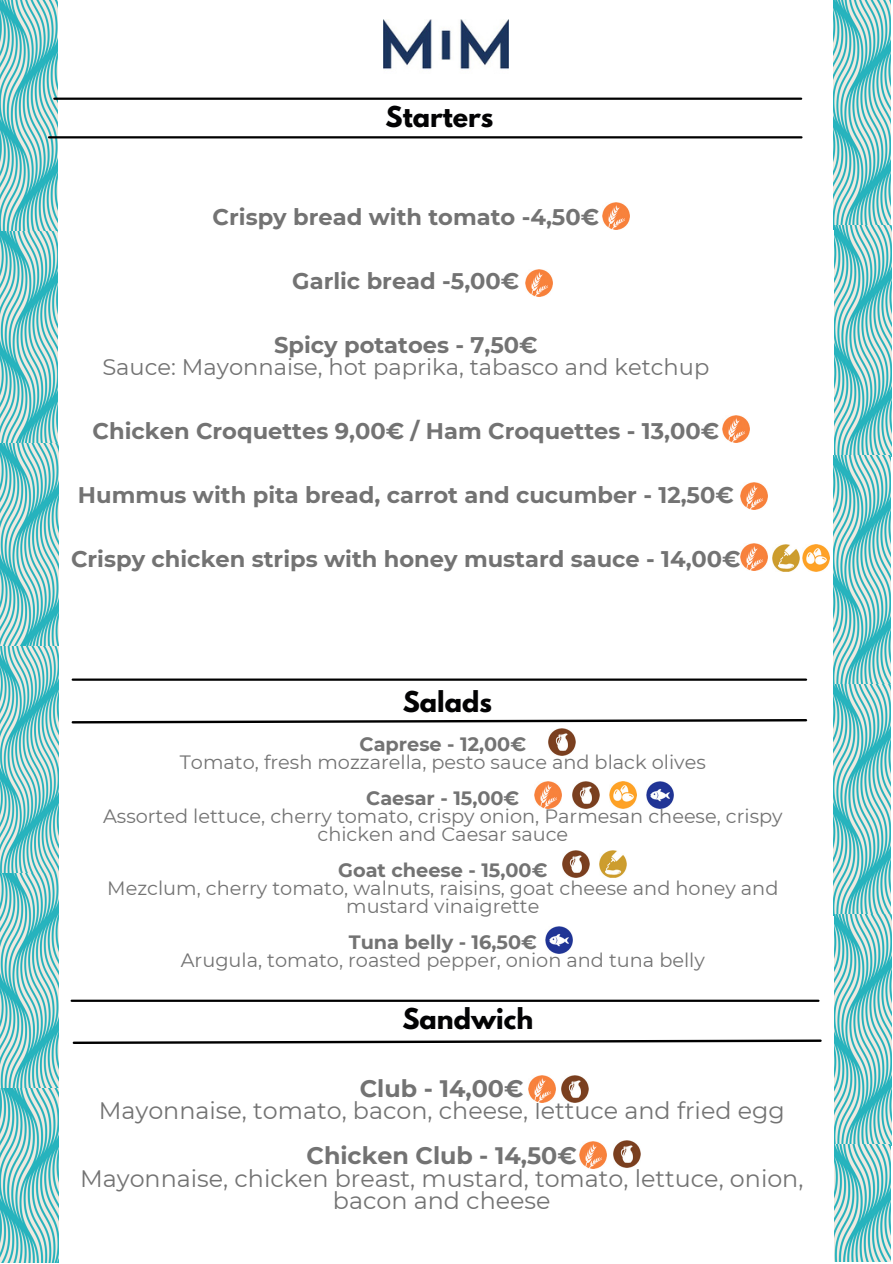
<style>
.page{position:relative;width:893px;height:1264px;background:#fff}
.page>*{position:absolute;margin:0;border:0;box-sizing:border-box;transform-origin:0 0}
.t1{font:700 25.5px "League Spartan";color:#030304}
.t2{font:23.85px/22.5px "Montserrat";color:#737373;text-align:center}
.t3{font:700 23.85px "Montserrat";color:#737373}
.t4{font:700 22.5px "Montserrat";color:#737373}
.t5{font:22.5px "Montserrat";color:#737373}
.t6{font:19.35px/18px "Montserrat";color:#737373;text-align:center}
.t7{font:700 19.35px "Montserrat";color:#737373}
</style>
<div class="page">
<img style="left:0;top:0;width:57px;height:443px">
<img style="left:0;top:443px;width:58px;height:420px">
<img style="left:0;top:863px;width:58px;height:398px">
<img style="left:383px;top:20px;width:125px;height:50px">
<hr style="left:49px;top:136px;width:752px;height:2px;background:#000">
<hr style="left:54px;top:98px;width:747px;height:2px;background:#000">
<img style="left:833px;top:0;width:57px;height:226px">
<img style="left:833px;top:226px;width:58px;height:1035px">
<hr style="left:72px;top:999px;width:746px;height:2px;background:#000">
<svg style="left:72px;top:719px;width:735px;height:4px"></svg>
<hr style="left:73px;top:678px;width:733px;height:2px;background:#000">
<svg style="left:73px;top:1039px;width:748px;height:4px"></svg>
<img style="left:602px;top:203px;width:27px;height:27px">
<img style="left:525px;top:269px;width:27px;height:27px">
<img style="left:723px;top:415px;width:26px;height:27px">
<img style="left:740px;top:482px;width:27px;height:27px">
<img style="left:740px;top:543px;width:27px;height:27px">
<img style="left:772px;top:545px;width:27px;height:27px">
<img style="left:802px;top:545px;width:27px;height:27px">
<img style="left:548px;top:728px;width:27px;height:27px">
<img style="left:572px;top:782px;width:27px;height:26px">
<img style="left:535px;top:782px;width:27px;height:26px">
<img style="left:609px;top:782px;width:27px;height:26px">
<img style="left:646px;top:782px;width:27px;height:26px">
<img style="left:562px;top:850px;width:27px;height:27px">
<img style="left:599px;top:850px;width:27px;height:27px">
<img style="left:545px;top:926px;width:27px;height:27px">
<img style="left:528px;top:1075px;width:27px;height:27px">
<img style="left:579px;top:1141px;width:27px;height:27px">
<img style="left:562px;top:1075px;width:27px;height:27px">
<img style="left:613px;top:1140px;width:27px;height:27px">
<p class="t1" style="left:385px;top:104px;width:109px">Starters</p>
<p class="t4" style="left:213px;top:203px;width:388px">Crispy bread with tomato -4,50€</p>
<p class="t4" style="left:292px;top:267px;width:229px">Garlic bread -5,00€</p>
<p class="t4" style="left:274px;top:331px;width:265px">Spicy potatoes - 7,50€</p>
<p class="t5" style="left:102px;top:353px;width:608px">Sauce: Mayonnaise, hot paprika, tabasco and ketchup</p>
<p class="t4" style="left:93px;top:417px;width:628px">Chicken Croquettes 9,00€ / Ham Croquettes - 13,00€</p>
<p class="t4" style="left:78px;top:481px;width:657px">Hummus with pita bread, carrot and cucumber - 12,50€</p>
<p class="t4" style="left:71px;top:545px;width:671px">Crispy chicken strips with honey mustard sauce - 14,00€</p>
<p class="t1" style="left:403px;top:689px;width:91px">Salads</p>
<p class="t7" style="left:359px;top:732px;width:168px">Caprese - 12,00€</p>
<p class="t6" style="left:180px;top:753px;width:527px">Tomato, fresh mozzarella, pesto sauce and black olives</p>
<p class="t7" style="left:366px;top:786px;width:155px">Caesar - 15,00€</p>
<p class="t6" style="left:103px;top:807px;width:681px">Assorted lettuce, cherry tomato, crispy onion, Parmesan cheese, crispy chicken and Caesar sauce</p>
<p class="t7" style="left:338px;top:858px;width:211px">Goat cheese - 15,00€</p>
<p class="t6" style="left:107px;top:879px;width:672px">Mezclum, cherry tomato, walnuts, raisins, goat cheese and honey and mustard vinaigrette</p>
<p class="t7" style="left:349px;top:930px;width:190px">Tuna belly - 16,50€</p>
<p class="t6" style="left:181px;top:951px;width:525px">Arugula, tomato, roasted pepper, onion and tuna belly</p>
<p class="t1" style="left:402px;top:1006px;width:132px">Sandwich</p>
<p class="t3" style="left:360px;top:1073px;width:165px">Club - 14,00€</p>
<p class="t2" style="left:99px;top:1099px;width:687px">Mayonnaise, tomato, bacon, cheese, lettuce and fried egg</p>
<p class="t3" style="left:306px;top:1141px;width:272px">Chicken Club - 14,50€</p>
<p class="t2" style="left:80px;top:1166px;width:725px">Mayonnaise, chicken breast, mustard, tomato, lettuce, onion, bacon and cheese</p>
</div>
